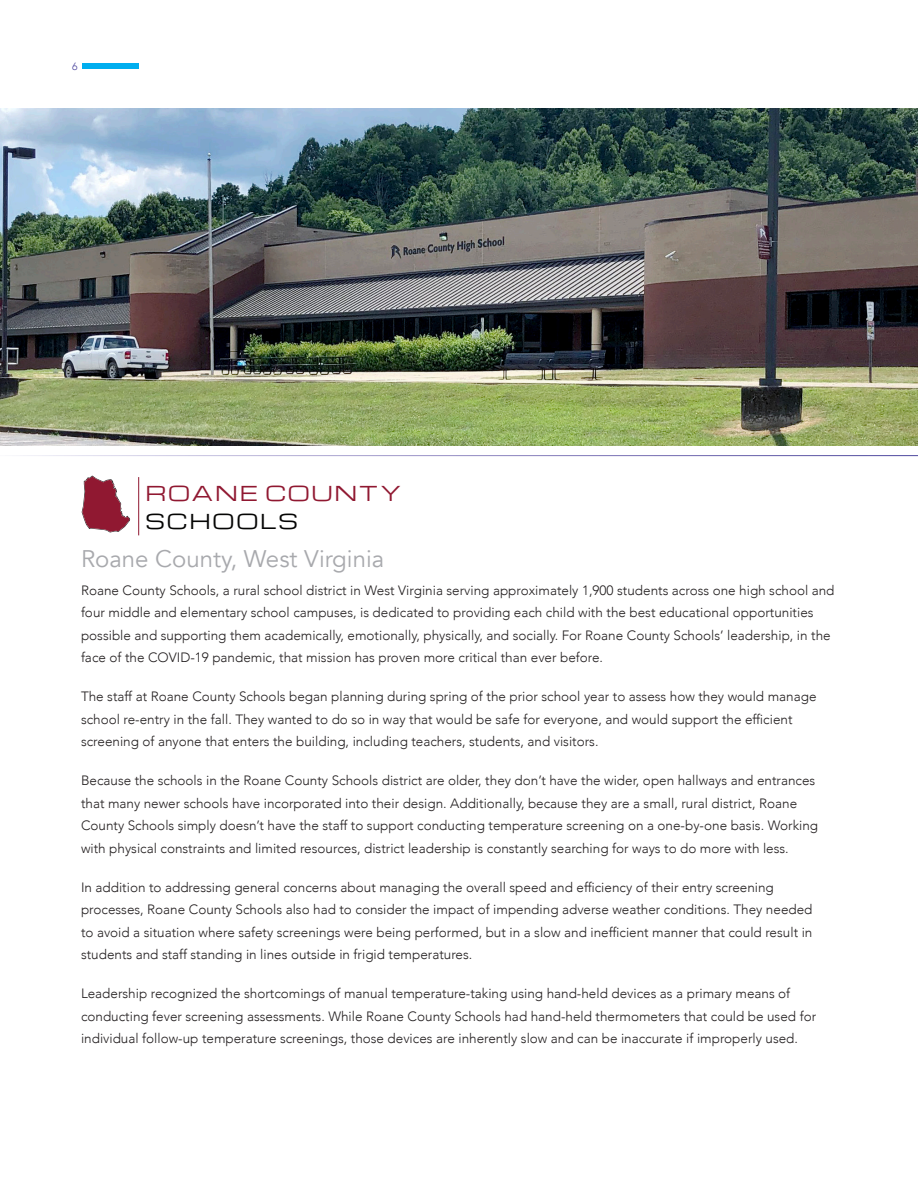
<style>
.page{position:relative;width:918px;height:1188px;background:#fff}
.page>*{position:absolute;margin:0;border:0;box-sizing:border-box;transform-origin:0 0}
.Body_Copy{font:24px "Avenir";color:#a8a9ad}
.t1{font:20.1px/28.3px "Michroma";letter-spacing:.09em;color:#901831}
.Body_Copy-2{font:300 13.5px/22.5px "Avenir";color:#231f20}
.t2{font:300 10.5px "Avenir";color:#4b459d}
.s1{color:#050504}
</style>
<div class="page">
<img style="left:0;top:108px;width:918px;height:338px">
<hr style="left:138px;top:477px;width:1px;height:58px;background:#901831">
<svg style="left:82px;top:476px;width:48px;height:56px"></svg>
<div style="left:82px;top:64px;width:57px;height:5px;background:#00aeef"></div>
<p class="t2" style="left:72px;top:60px;width:7px">6</p>
<p class="t1" style="left:146px;top:479px;width:258px">ROANE COUNTY<br><span class="s1">SCHOOLS</span></p>
<p class="Body_Copy" style="left:81px;top:545px;width:305px">Roane County, West Virginia</p>
<p class="Body_Copy-2" style="left:81px;top:579px;width:755px">Roane County Schools, a rural school district in West Virginia serving approximately 1,900 students across one high school and four middle and elementary school campuses, is dedicated to providing each child with the best educational opportunities possible and supporting them academically, emotionally, physically, and socially. For Roane County Schools’ leadership, in the face of the COVID-19 pandemic, that mission has proven more critical than ever before.</p>
<p class="Body_Copy-2" style="left:81px;top:686px;width:737px">The staff at Roane County Schools began planning during spring of the prior school year to assess how they would manage school re-entry in the fall. They wanted to do so in way that would be safe for everyone, and would support the efficient screening of anyone that enters the building, including teachers, students, and visitors.</p>
<p class="Body_Copy-2" style="left:81px;top:770px;width:739px">Because the schools in the Roane County Schools district are older, they don’t have the wider, open hallways and entrances that many newer schools have incorporated into their design. Additionally, because they are a small, rural district, Roane County Schools simply doesn’t have the staff to support conducting temperature screening on a one-by-one basis. Working with physical constraints and limited resources, district leadership is constantly searching for ways to do more with less.</p>
<p class="Body_Copy-2" style="left:81px;top:876px;width:733px">In addition to addressing general concerns about managing the overall speed and efficiency of their entry screening processes, Roane County Schools also had to consider the impact of impending adverse weather conditions. They needed to avoid a situation where safety screenings were being performed, but in a slow and inefficient manner that could result in students and staff standing in lines outside in frigid temperatures.</p>
<p class="Body_Copy-2" style="left:81px;top:983px;width:737px">Leadership recognized the shortcomings of manual temperature-taking using hand-held devices as a primary means of conducting fever screening assessments. While Roane County Schools had hand-held thermometers that could be used for individual follow-up temperature screenings, those devices are inherently slow and can be inaccurate if improperly used.</p>
</div>
